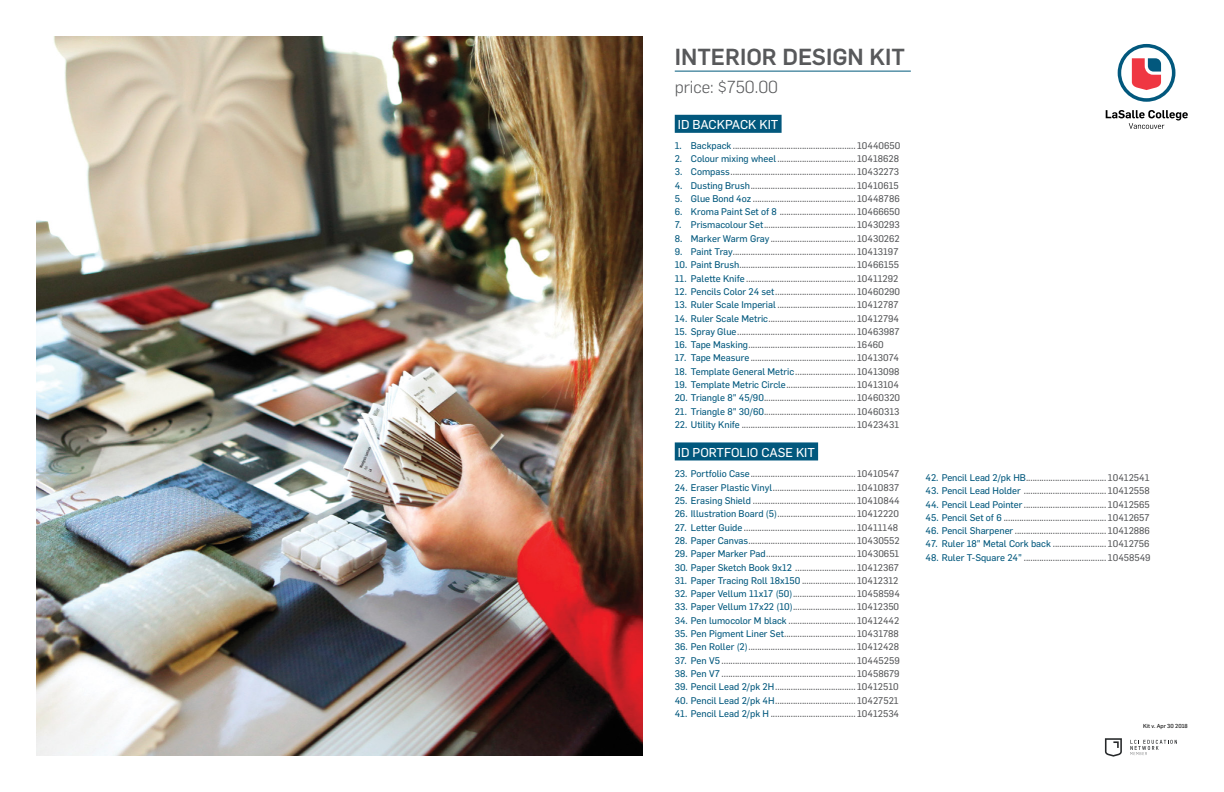
<style>
.page{position:relative;width:1224px;height:792px;background:#fff}
.page>*{position:absolute;margin:0;border:0;box-sizing:border-box;transform-origin:0 0}
.t1{font:500 22.8px "Flama";color:#58595b}
.t2{font:300 17.1px "Flama";color:#58595b}
.t3{font:12.6px "Flama Basic";color:#fff}
.t4{font:9.5px "Flama Basic";color:#58595b}
.t5{font:5.7px "Flama Basic";color:#000}
.s1{color:#02587d}
</style>
<div class="page">
<img style="left:36px;top:36px;width:607px;height:719px">
<svg style="left:1105px;top:738px;width:17px;height:19px"></svg>
<svg style="left:1130px;top:740px;width:47px;height:15px"></svg>
<hr style="left:675px;top:71px;width:236px;height:1px;background:#005a7c">
<div style="left:675px;top:115px;width:107px;height:18px;background:#02587d"></div>
<div style="left:675px;top:442px;width:143px;height:18px;background:#02587d"></div>
<svg style="left:1118px;top:44px;width:57px;height:58px"></svg>
<svg style="left:1106px;top:110px;width:82px;height:19px"></svg>
<h1 class="t1" style="left:675px;top:40px;width:232px">INTERIOR DESIGN KIT</h1>
<h2 class="t2" style="left:675px;top:75px;width:105px">price: $750.00</h2>
<h3 class="t3" style="left:678px;top:116px;width:102px">ID BACKPACK KIT</h3>
<p class="t4" style="left:675px;top:139px;width:227px"><span class="s1">1. Backpack</span> ....................................................... 10440650</p>
<p class="t4" style="left:675px;top:152px;width:226px"><span class="s1">2. Colour mixing wheel</span>................................... 10418628</p>
<p class="t4" style="left:675px;top:165px;width:226px"><span class="s1">3. Compass</span>........................................................ 10432273</p>
<p class="t4" style="left:675px;top:179px;width:226px"><span class="s1">4. Dusting Brush</span>............................................... 10410615</p>
<p class="t4" style="left:675px;top:192px;width:227px"><span class="s1">5. Glue Bond 4oz</span> .............................................. 10448786</p>
<p class="t4" style="left:675px;top:205px;width:227px"><span class="s1">6. Kroma Paint Set of 8</span> .................................. 10466650</p>
<p class="t4" style="left:675px;top:218px;width:227px"><span class="s1">7. Prismacolour Set</span>......................................... 10430293</p>
<p class="t4" style="left:675px;top:232px;width:226px"><span class="s1">8. Marker Warm Gray</span> ...................................... 10430262</p>
<p class="t4" style="left:675px;top:245px;width:225px"><span class="s1">9. Paint Tray</span>....................................................... 10413197</p>
<p class="t4" style="left:675px;top:258px;width:226px"><span class="s1">10. Paint Brush</span>.................................................... 10466155</p>
<p class="t4" style="left:675px;top:272px;width:225px"><span class="s1">11. Palette Knife</span> ................................................. 10411292</p>
<p class="t4" style="left:675px;top:285px;width:227px"><span class="s1">12. Pencils Color 24 set</span>.................................... 10460290</p>
<p class="t4" style="left:675px;top:298px;width:225px"><span class="s1">13. Ruler Scale Imperial</span> ................................... 10412787</p>
<p class="t4" style="left:675px;top:312px;width:226px"><span class="s1">14. Ruler Scale Metric</span>....................................... 10412794</p>
<p class="t4" style="left:675px;top:325px;width:226px"><span class="s1">15. Spray Glue</span>..................................................... 10463987</p>
<p class="t4" style="left:675px;top:338px;width:211px"><span class="s1">16. Tape Masking</span>................................................ 16460</p>
<p class="t4" style="left:675px;top:351px;width:226px"><span class="s1">17. Tape Measure</span> ............................................... 10413074</p>
<p class="t4" style="left:675px;top:365px;width:226px"><span class="s1">18. Template General Metric</span>........................... 10413098</p>
<p class="t4" style="left:675px;top:378px;width:226px"><span class="s1">19. Template Metric Circle</span>............................... 10413104</p>
<p class="t4" style="left:675px;top:391px;width:227px"><span class="s1">20. Triangle 8” 45/90</span>......................................... 10460320</p>
<p class="t4" style="left:675px;top:405px;width:226px"><span class="s1">21. Triangle 8” 30/60</span>......................................... 10460313</p>
<p class="t4" style="left:675px;top:418px;width:226px"><span class="s1">22. Utility Knife</span> ................................................... 10423431</p>
<h3 class="t3" style="left:678px;top:444px;width:139px">ID PORTFOLIO CASE KIT</h3>
<p class="t4" style="left:675px;top:467px;width:226px"><span class="s1">23. Portfolio Case</span>............................................... 10410547</p>
<p class="t4" style="left:675px;top:481px;width:226px"><span class="s1">24. Eraser Plastic Vinyl</span>..................................... 10410837</p>
<p class="t4" style="left:675px;top:494px;width:227px"><span class="s1">25. Erasing Shield</span> .............................................. 10410844</p>
<p class="t4" style="left:675px;top:507px;width:226px"><span class="s1">26. Illustration Board (5)</span>................................... 10412220</p>
<p class="t4" style="left:675px;top:521px;width:225px"><span class="s1">27. Letter Guide</span> .................................................. 10411148</p>
<p class="t4" style="left:675px;top:534px;width:226px"><span class="s1">28. Paper Canvas</span>................................................ 10430552</p>
<p class="t4" style="left:675px;top:547px;width:226px"><span class="s1">29. Paper Marker Pad</span>........................................ 10430651</p>
<p class="t4" style="left:675px;top:560px;width:226px"><span class="s1">30. Paper Sketch Book 9x12</span> ........................... 10412367</p>
<p class="t4" style="left:675px;top:574px;width:225px"><span class="s1">31. Paper Tracing Roll 18x150</span> ........................ 10412312</p>
<p class="t4" style="left:675px;top:587px;width:227px"><span class="s1">32. Paper Vellum 11x17 (50)</span>............................ 10458594</p>
<p class="t4" style="left:675px;top:600px;width:226px"><span class="s1">33. Paper Vellum 17x22 (10)</span>............................ 10412350</p>
<p class="t4" style="left:675px;top:614px;width:226px"><span class="s1">34. Pen lumocolor M black</span> .............................. 10412442</p>
<p class="t4" style="left:675px;top:627px;width:226px"><span class="s1">35. Pen Pigment Liner Set</span>................................ 10431788</p>
<p class="t4" style="left:675px;top:640px;width:226px"><span class="s1">36. Pen Roller (2)</span>................................................ 10412428</p>
<p class="t4" style="left:675px;top:654px;width:226px"><span class="s1">37. Pen V5</span> ............................................................ 10445259</p>
<p class="t4" style="left:675px;top:667px;width:226px"><span class="s1">38. Pen V7</span> ............................................................ 10458679</p>
<p class="t4" style="left:675px;top:680px;width:225px"><span class="s1">39. Pencil Lead 2/pk 2H</span>.................................... 10412510</p>
<p class="t4" style="left:675px;top:693px;width:225px"><span class="s1">40. Pencil Lead 2/pk 4H</span>.................................... 10427521</p>
<p class="t4" style="left:675px;top:707px;width:226px"><span class="s1">41. Pencil Lead 2/pk H</span> ...................................... 10412534</p>
<p class="t4" style="left:926px;top:471px;width:225px"><span class="s1">42. Pencil Lead 2/pk HB</span>.................................... 10412541</p>
<p class="t4" style="left:926px;top:484px;width:226px"><span class="s1">43. Pencil Lead Holder</span> ..................................... 10412558</p>
<p class="t4" style="left:926px;top:498px;width:226px"><span class="s1">44. Pencil Lead Pointer</span>..................................... 10412565</p>
<p class="t4" style="left:926px;top:511px;width:226px"><span class="s1">45. Pencil Set of 6</span> .............................................. 10412657</p>
<p class="t4" style="left:926px;top:524px;width:226px"><span class="s1">46. Pencil Sharpener</span> ......................................... 10412886</p>
<p class="t4" style="left:926px;top:537px;width:226px"><span class="s1">47. Ruler 18” Metal Cork back</span> ........................ 10412756</p>
<p class="t4" style="left:926px;top:551px;width:227px"><span class="s1">48. Ruler T-Square 24”</span> ..................................... 10458549</p>
<p class="t5" style="left:1143px;top:722px;width:46px">Kit v. Apr 30 2018</p>
</div>
